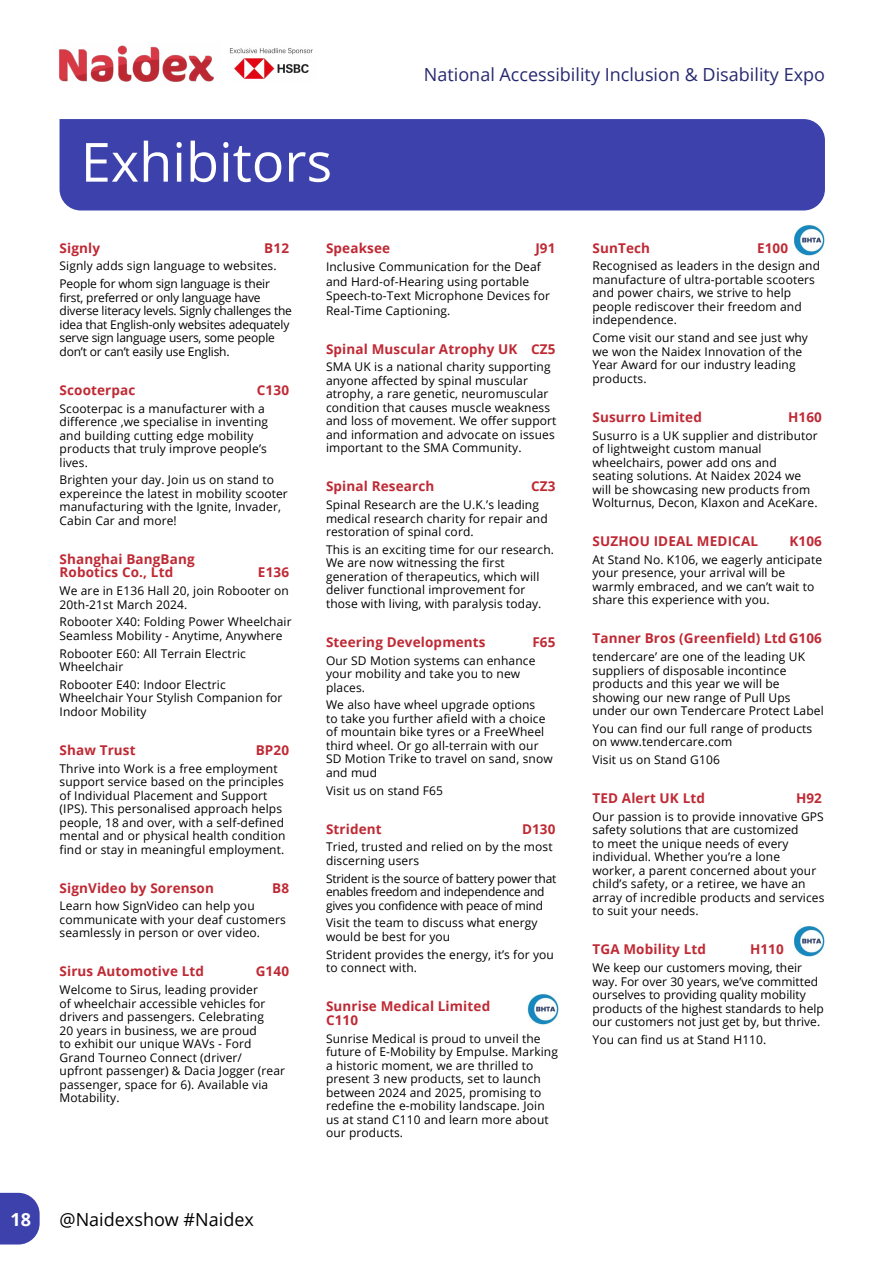
<style>
.page{position:relative;width:893px;height:1263px;background:#fff}
.page>*{position:absolute;margin:0;border:0;box-sizing:border-box;transform-origin:0 0}
.t1{font:54px "Open Sans";color:#fff}
.t2{font:18px "Open Sans";color:#272870}
.t3{font:18px "Open Sans";color:#000}
.t4{font:700 18px "Open Sans";color:#fff}
.t5{font:700 13.5px/13.5px "Open Sans";letter-spacing:.01em;color:#bf2934}
.t6{font:12px/13.5px "Open Sans";letter-spacing:.01em;color:#000}
.t7{font:12px/13.5px "Open Sans";letter-spacing:-.015em;color:#000}
.t8{font:12px/13.5px "Open Sans";letter-spacing:-.02em;color:#000}
</style>
<div class="page">
<svg style="left:0;top:1193px;width:40px;height:51px"></svg>
<img style="left:59px;top:45px;width:155px;height:37px">
<img style="left:230px;top:48px;width:83px;height:31px">
<div style="left:60px;top:119px;width:765px;height:91px;background:#3d41ac"></div>
<img style="left:528px;top:993px;width:30px;height:32px">
<img style="left:794px;top:224px;width:31px;height:32px">
<img style="left:794px;top:925px;width:31px;height:32px">
<h1 class="t1" style="left:81px;top:125px;width:253px">Exhibitors</h1>
<h2 class="t2" style="left:424px;top:62px;width:403px">National Accessibility Inclusion &amp; Disability Expo</h2>
<p class="t5" style="left:60px;top:241px;width:42px">Signly</p>
<p class="t5" style="left:264px;top:241px;width:26px">B12</p>
<p class="t6" style="left:60px;top:257px;width:219px;line-height:17.7px">Signly adds sign language to websites.<br>People for whom sign language is their</p>
<p class="t7" style="left:60px;top:290px;width:234px">first, preferred or only language have diverse literacy levels. Signly challenges the idea that English-only websites adequately serve sign language users‚ some people don’t or can’t easily use English.</p>
<p class="t5" style="left:60px;top:383px;width:77px">Scooterpac</p>
<p class="t5" style="left:257px;top:383px;width:34px">C130</p>
<p class="t6" style="left:60px;top:401px;width:210px">Scooterpac is a manufacturer with a difference ‚we specialise in inventing and building cutting edge mobility products that truly improve people’s lives.</p>
<p class="t6" style="left:60px;top:473px;width:230px">Brighten your day. Join us on stand to expereince the latest in mobility scooter manufacturing with the Ignite, Invader, Cabin Car and more!</p>
<p class="t5" style="left:60px;top:552px;width:137px">Shanghai BangBang<br>Robotics Co., Ltd</p>
<p class="t5" style="left:258px;top:565px;width:33px">E136</p>
<p class="t6" style="left:60px;top:584px;width:231px">We are in E136 Hall 20, join Robooter on<br>20th-21st March 2024.</p>
<p class="t6" style="left:60px;top:615px;width:234px">Robooter X40: Folding Power Wheelchair<br>Seamless Mobility - Anytime, Anywhere</p>
<p class="t6" style="left:60px;top:646px;width:188px">Robooter E60: All Terrain Electric<br>Wheelchair</p>
<p class="t6" style="left:60px;top:677px;width:224px">Robooter E40: Indoor Electric<br>Wheelchair Your Stylish Companion for<br>Indoor Mobility</p>
<p class="t5" style="left:60px;top:743px;width:78px">Shaw Trust</p>
<p class="t5" style="left:256px;top:743px;width:35px">BP20</p>
<p class="t6" style="left:60px;top:761px;width:227px">Thrive into Work is a free employment support service based on the principles of Individual Placement and Support (IPS). This personalised approach helps people, 18 and over, with a self-defined mental and or physical health condition find or stay in meaningful employment.</p>
<p class="t5" style="left:60px;top:881px;width:156px">SignVideo by Sorenson</p>
<p class="t5" style="left:272px;top:881px;width:18px">B8</p>
<p class="t6" style="left:60px;top:899px;width:228px">Learn how SignVideo can help you communicate with your deaf customers seamlessly in person or over video.</p>
<p class="t5" style="left:60px;top:964px;width:146px">Sirus Automotive Ltd</p>
<p class="t5" style="left:256px;top:964px;width:35px">G140</p>
<p class="t6" style="left:60px;top:983px;width:227px">Welcome to Sirus, leading provider<br>of wheelchair accessible vehicles for drivers and passengers. Celebrating<br>20 years in business, we are proud<br>to exhibit our unique WAVs - Ford Grand Tourneo Connect (driver/ upfront passenger) &amp; Dacia Jogger (rear passenger, space for 6). Available via Motability.</p>
<h2 class="t4" style="left:11px;top:1206px;width:22px">18</h2>
<h2 class="t3" style="left:60px;top:1207px;width:196px">@Naidexshow #Naidex</h2>
<p class="t5" style="left:326px;top:241px;width:66px">Speaksee</p>
<p class="t5" style="left:535px;top:241px;width:22px">J91</p>
<p class="t6" style="left:326px;top:259px;width:225px;line-height:14.4px">Inclusive Communication for the Deaf and Hard-of-Hearing using portable Speech-to-Text Microphone Devices for Real-Time Captioning.</p>
<p class="t5" style="left:326px;top:342px;width:231px">Spinal Muscular Atrophy UK CZ5</p>
<p class="t6" style="left:326px;top:360px;width:232px">SMA UK is a national charity supporting anyone affected by spinal muscular atrophy, a rare genetic, neuromuscular condition that causes muscle weakness and loss of movement. We offer support and information and advocate on issues important to the SMA Community.</p>
<p class="t5" style="left:326px;top:479px;width:110px">Spinal Research</p>
<p class="t5" style="left:531px;top:479px;width:26px">CZ3</p>
<p class="t6" style="left:326px;top:498px;width:223px">Spinal Research are the U.K.’s leading medical research charity for repair and restoration of spinal cord.</p>
<p class="t6" style="left:326px;top:542px;width:230px">This is an exciting time for our research.<br>We are now witnessing the first generation of therapeutics‚ which will deliver functional improvement for those with living‚ with paralysis today.</p>
<p class="t5" style="left:326px;top:635px;width:161px">Steering Developments</p>
<p class="t5" style="left:532px;top:635px;width:25px">F65</p>
<p class="t6" style="left:326px;top:653px;width:211px">Our SD Motion systems can enhance your mobility and take you to new places.</p>
<p class="t6" style="left:326px;top:698px;width:228px">We also have wheel upgrade options<br>to take you further afield with a choice of mountain bike tyres or a FreeWheel third wheel. Or go all-terrain with our<br>SD Motion Trike to travel on sand, snow and mud</p>
<p class="t6" style="left:326px;top:783px;width:119px">Visit us on stand F65</p>
<p class="t5" style="left:326px;top:822px;width:57px">Strident</p>
<p class="t5" style="left:522px;top:822px;width:35px">D130</p>
<p class="t6" style="left:326px;top:840px;width:228px">Tried, trusted and relied on by the most discerning users</p>
<p class="t8" style="left:326px;top:871px;width:232px">Strident is the source of battery power that enables freedom and independence and gives you confidence with peace of mind</p>
<p class="t6" style="left:326px;top:916px;width:213px">Visit the team to discuss what energy would be best for you</p>
<p class="t6" style="left:326px;top:947px;width:229px">Strident provides the energy, it’s for you to connect with.</p>
<p class="t5" style="left:326px;top:999px;width:166px">Sunrise Medical Limited<br>C110</p>
<p class="t6" style="left:326px;top:1031px;width:233px">Sunrise Medical is proud to unveil the future of E-Mobility by Empulse. Marking a historic moment, we are thrilled to present 3 new products, set to launch between 2024 and 2025, promising to redefine the e-mobility landscape. Join us at stand C110 and learn more about our products.</p>
<p class="t5" style="left:592px;top:241px;width:59px">SunTech</p>
<p class="t5" style="left:757px;top:241px;width:33px">E100</p>
<p class="t6" style="left:592px;top:259px;width:229px">Recognised as leaders in the design and manufacture of ultra-portable scooters and power chairs, we strive to help people rediscover their freedom and independence.</p>
<p class="t6" style="left:592px;top:331px;width:217px">Come visit our stand and see just why we won the Naidex Innovation of the<br>Year Award for our industry leading products.</p>
<p class="t5" style="left:592px;top:410px;width:111px">Susurro Limited</p>
<p class="t5" style="left:788px;top:410px;width:35px">H160</p>
<p class="t6" style="left:592px;top:428px;width:227px">Susurro is a UK supplier and distributor of lightweight custom manual wheelchairs, power add ons and seating solutions. At Naidex 2024 we will be showcasing new products from Wolturnus, Decon, Klaxon and AceKare.</p>
<p class="t5" style="left:592px;top:534px;width:167px">SUZHOU IDEAL MEDICAL</p>
<p class="t5" style="left:789px;top:534px;width:34px">K106</p>
<p class="t6" style="left:592px;top:552px;width:231px">At Stand No. K106, we eagerly anticipate your presence, your arrival will be warmly embraced, and we can’t wait to share this experience with you.</p>
<p class="t5" style="left:592px;top:631px;width:231px">Tanner Bros (Greenfield) Ltd G106</p>
<p class="t6" style="left:592px;top:650px;width:233px">tendercare’ are one of the leading UK suppliers of disposable incontince products and this year we will be showing our new range of Pull Ups under our own Tendercare Protect Label</p>
<p class="t6" style="left:592px;top:721px;width:221px">You can find our full range of products on www.tendercare.com</p>
<p class="t6" style="left:592px;top:753px;width:129px">Visit us on Stand G106</p>
<p class="t5" style="left:592px;top:791px;width:114px">TED Alert UK Ltd</p>
<p class="t5" style="left:796px;top:791px;width:28px">H92</p>
<p class="t6" style="left:592px;top:809px;width:234px">Our passion is to provide innovative GPS safety solutions that are customized<br>to meet the unique needs of every individual. Whether you’re a lone worker, a parent concerned about your child’s safety, or a retiree, we have an array of incredible products and services to suit your needs.</p>
<p class="t5" style="left:592px;top:942px;width:115px">TGA Mobility Ltd</p>
<p class="t5" style="left:750px;top:942px;width:35px">H110</p>
<p class="t6" style="left:592px;top:961px;width:233px">We keep our customers moving, their way. For over 30 years, we’ve committed ourselves to providing quality mobility products of the highest standards to help our customers not just get by, but thrive.</p>
<p class="t6" style="left:592px;top:1032px;width:175px">You can find us at Stand H110.</p>
</div>
